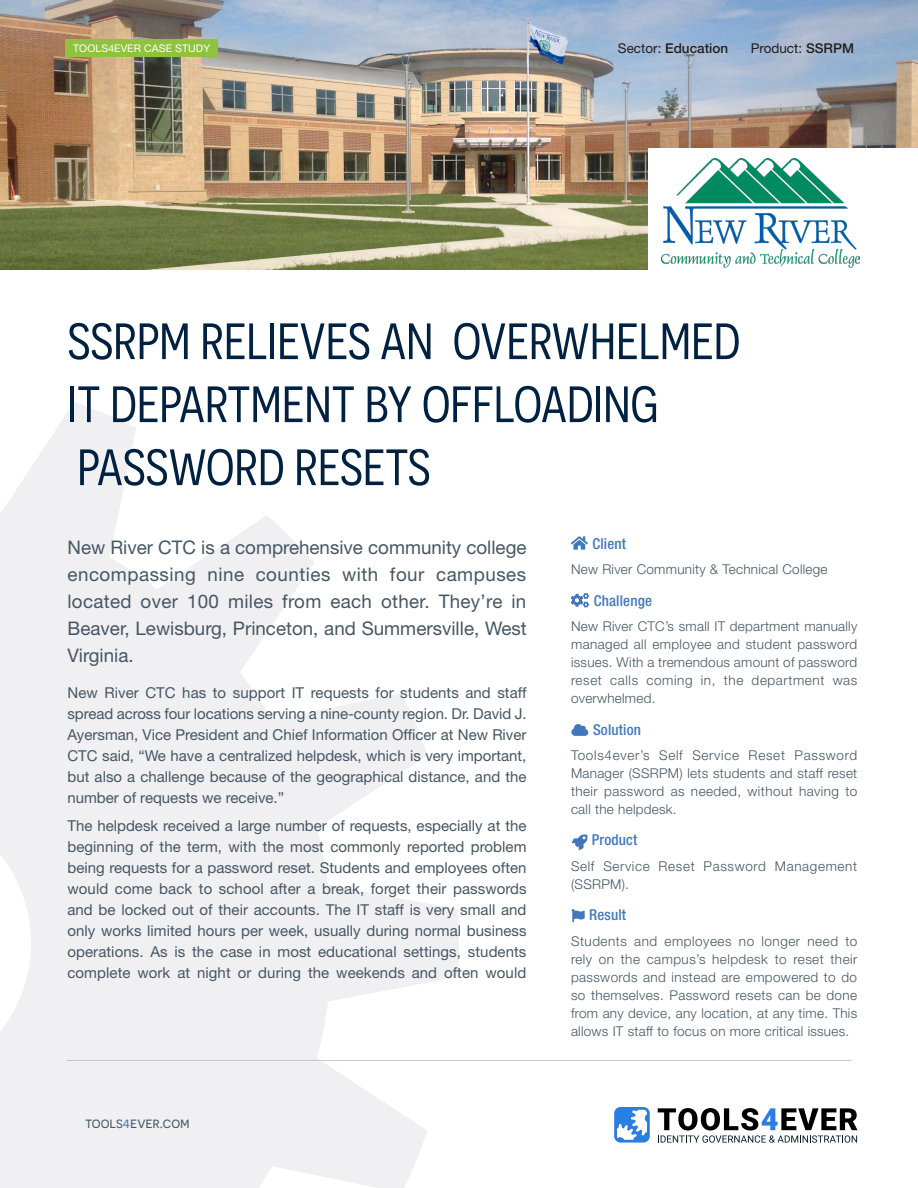
<style>
.page{position:relative;width:918px;height:1188px;background:#fff}
.page>*{position:absolute;margin:0;border:0;box-sizing:border-box;transform-origin:0 0}
.t1{font:51px/63px "Novecentosansnarrow";color:#002142}
.Paragraph_Intro{font:18.75px/27px "Helvetica Neue LT Std";color:#455663;text-align:justify}
.Paragraph_Front{font:15px/21px "Helvetica Neue LT Std";letter-spacing:.005em;color:#455663;text-align:justify}
.Heading_Details{font:500 condensed 15px "Helvetica Neue LT Std";letter-spacing:.01em;color:#4178bd}
.t2{font:15px "Novecentosans";color:#455663}
.Paragraph_Details{font:300 13.5px/18px "Helvetica Neue LT Std";letter-spacing:.02em;color:#455663;text-align:justify}
.Paragraph_Details-2{font:300 13.5px/18px "Helvetica Neue LT Std";letter-spacing:.05em;color:#455663}
.t3{font:500 13.5px "Helvetica Neue LT Std";color:#231f20}
.t4{font:13.5px "Helvetica Neue LT Std";color:#231f20}
.t5{font:10.5px "Helvetica Neue LT Std";letter-spacing:.01em;color:#fff}
.s1{font-weight:400}
.s2{font-weight:500}
.s3{color:#4178bd}
</style>
<div class="page">
<svg style="left:0;top:402px;width:459px;height:786px;fill:#f0f0f3"></svg>
<div style="left:614px;top:1107px;width:36px;height:36px;background:#2a7de1;border-radius:6px"></div>
<svg style="left:617px;top:1110px;width:30px;height:30px"></svg>
<svg style="left:658px;top:1108px;width:199px;height:35px"></svg>
<img style="left:0;top:0;width:918px;height:270px">
<svg style="left:571px;top:536px;width:17px;height:13px"></svg>
<svg style="left:571px;top:594px;width:18px;height:14px"></svg>
<svg style="left:571px;top:725px;width:17px;height:11px"></svg>
<svg style="left:572px;top:834px;width:15px;height:16px"></svg>
<svg style="left:572px;top:910px;width:13px;height:12px"></svg>
<hr style="left:67px;top:1060px;width:784px;height:1px;background:#c3c8cd">
<div style="left:66px;top:39px;width:152px;height:18px;background:#8fc23e"></div>
<div style="left:648px;top:148px;width:270px;height:125px;background:#fff"></div>
<img style="left:662px;top:158px;width:197px;height:110px">
<p class="t5" style="left:73px;top:42px;width:139px">TOOLS4EVER CASE STUDY</p>
<p class="t3" style="left:618px;top:40px;width:112px"><span class="s1">Sector:</span> Education</p>
<p class="t4" style="left:751px;top:40px;width:105px">Product: <span class="s2">SSRPM</span></p>
<p class="t1" style="left:68px;top:310px;width:674px">SSRPM RELIEVES AN OVERWHELMED<br>IT DEPARTMENT BY OFFLOADING<br>PASSWORD RESETS</p>
<p class="Paragraph_Intro" style="left:68px;top:534px;width:461px">New River CTC is a comprehensive community college encompassing nine counties with four campuses located over 100 miles from each other. They’re in Beaver, Lewisburg, Princeton, and Summersville, West Virginia.</p>
<p class="Paragraph_Front" style="left:68px;top:682px;width:461px">New River CTC has to support IT requests for students and staff spread across four locations serving a nine-county region. Dr. David J.<br>Ayersman, Vice President and Chief Information Officer at New River CTC said, “We have a centralized helpdesk, which is very important, but also a challenge because of the geographical distance, and the number of requests we receive.”</p>
<p class="Paragraph_Front" style="left:68px;top:815px;width:461px">The helpdesk received a large number of requests, especially at the beginning of the term, with the most commonly reported problem being requests for a password reset. Students and employees often would come back to school after a break, forget their passwords and be locked out of their accounts. The IT staff is very small and only works limited hours per week, usually during normal business operations. As is the case in most educational settings, students complete work at night or during the weekends and often would</p>
<p class="t2" style="left:85px;top:1115px;width:106px">tools<span class="s3">4</span>ever.com</p>
<p class="Heading_Details" style="left:593px;top:534px;width:35px">Client</p>
<p class="Paragraph_Details" style="left:571px;top:560px;width:258px">New River Community &amp; Technical College</p>
<p class="Heading_Details" style="left:594px;top:591px;width:60px">Challenge</p>
<p class="Paragraph_Details" style="left:571px;top:617px;width:288px">New River CTC’s small IT department manually managed all employee and student password issues. With a tremendous amount of password reset calls coming in, the department was overwhelmed.</p>
<p class="Heading_Details" style="left:593px;top:720px;width:49px">Solution</p>
<p class="Paragraph_Details" style="left:571px;top:746px;width:288px">Tools4ever’s Self Service Reset Password Manager (SSRPM) lets students and staff reset their password as needed, without having to call the helpdesk.</p>
<p class="Heading_Details" style="left:592px;top:831px;width:47px">Product</p>
<p class="Paragraph_Details-2" style="left:571px;top:857px;width:288px">Self Service Reset Password Management (SSRPM).</p>
<p class="Heading_Details" style="left:589px;top:906px;width:38px">Result</p>
<p class="Paragraph_Details" style="left:571px;top:932px;width:288px">Students and employees no longer need to rely on the campus’s helpdesk to reset their passwords and instead are empowered to do so themselves. Password resets can be done from any device, any location, at any time. This allows IT staff to focus on more critical issues.</p>
</div>
